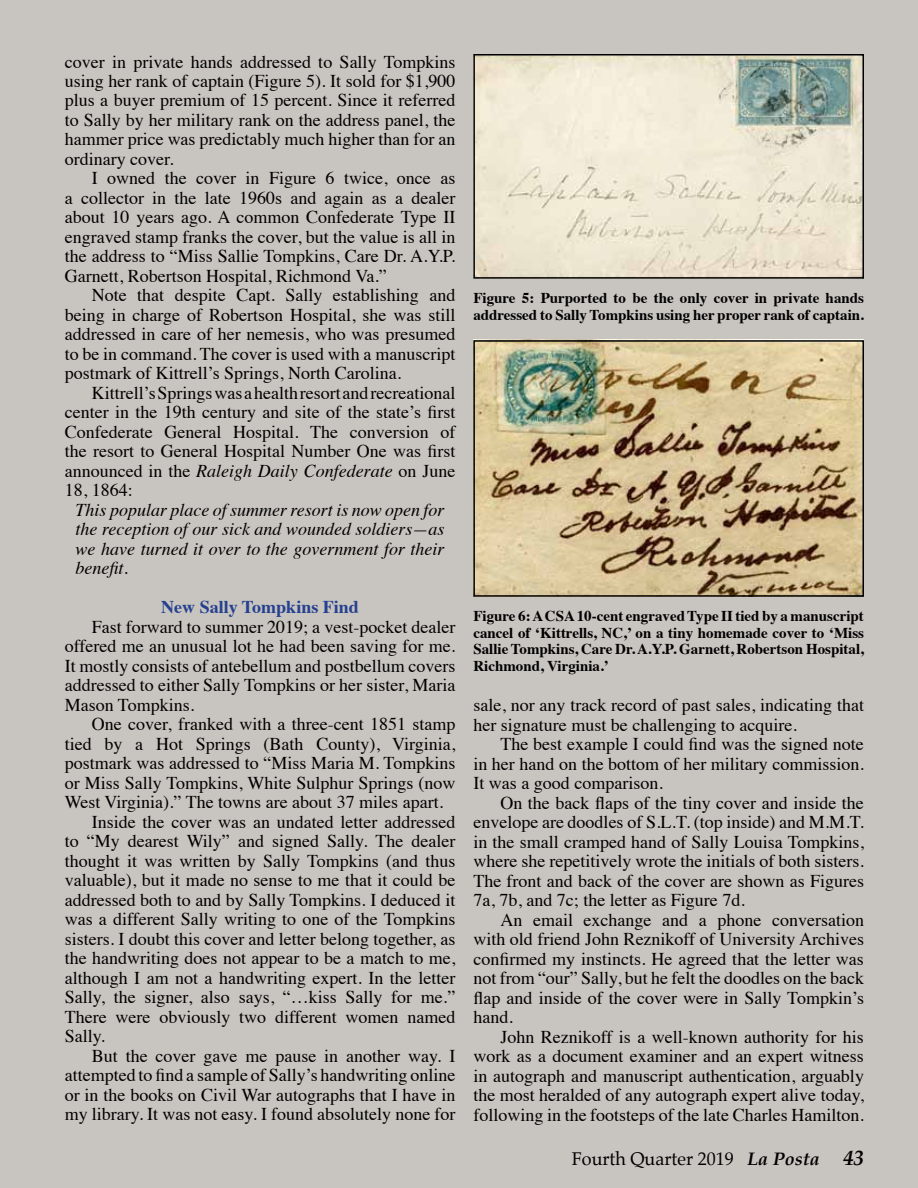
<style>
.page{position:relative;width:918px;height:1188px;background:#c8c5c0}
.page>*{position:absolute;margin:0;border:0;box-sizing:border-box;transform-origin:0 0}
.t1{font:italic 700 21px "Palatino";color:#000}
.t2{font:18px/19.5px "Times";color:#000;text-align:justify}
.t3{font:italic 18px/19.5px "Times";color:#000;text-align:justify}
.t4{font:18px "Palatino";color:#000}
.t5{font:700 18px "Times";color:#25408f}
.t6{font:italic 700 18px "Palatino";color:#000}
.t7{font:700 15px/16.5px "Times";color:#000;text-align:justify}
.s1{font-style:italic}
.s2{font-size:21px}
.s3{font-weight:700;font-style:italic}
</style>
<div class="page">
<img style="left:476px;top:57px;width:385px;height:219px">
<img style="left:476px;top:343px;width:385px;height:251px">
<div style="left:473px;top:54px;width:391px;height:225px;border:2px solid #000"></div>
<div style="left:473px;top:340px;width:391px;height:257px;border:2px solid #000"></div>
<p class="t2" style="left:65px;top:50px;width:392px">cover in private hands addressed to Sally Tompkins using her rank of captain (Figure 5). It sold for $1,900 plus a buyer premium of 15 percent. Since it referred to Sally by her military rank on the address panel, the hammer price was predictably much higher than for an ordinary cover.</p>
<p class="t2" style="left:65px;top:167px;width:392px;text-indent:27px">I owned the cover in Figure 6 twice, once as a collector in the late 1960s and again as a dealer about 10 years ago. A common Confederate Type II engraved stamp franks the cover, but the value is all in the address to “Miss Sallie Tompkins, Care Dr. A.Y.P.<br>Garnett, Robertson Hospital, Richmond Va.”</p>
<p class="t2" style="left:65px;top:284px;width:392px;text-indent:27px">Note that despite Capt. Sally establishing and being in charge of Robertson Hospital, she was still addressed in care of her nemesis, who was presumed to be in command. The cover is used with a manuscript postmark of Kittrell’s Springs, North Carolina.</p>
<p class="t2" style="left:65px;top:382px;width:392px;text-indent:27px">Kittrell’s Springs was a health resort and recreational center in the 19th century and site of the state’s first Confederate General Hospital. The conversion of the resort to General Hospital Number One was first announced in the <span class="s1">Raleigh Daily Confederate</span> on June 18, 1864:</p>
<p class="t3" style="left:76px;top:499px;width:371px">This popular place of summer resort is now open for the reception of our sick and wounded soldiers—as we have turned it over to the government for their benefit.</p>
<p class="t5" style="left:161px;top:590px;width:199px">New Sally Tompkins Find</p>
<p class="t2" style="left:65px;top:616px;width:392px;text-indent:27px">Fast forward to summer 2019; a vest-pocket dealer offered me an unusual lot he had been saving for me.<br>It mostly consists of antebellum and postbellum covers addressed to either Sally Tompkins or her sister, Maria Mason Tompkins.</p>
<p class="t2" style="left:92px;top:713px;width:365px">One cover, franked with a three-cent 1851 stamp</p>
<p class="t2" style="left:65px;top:732px;width:392px">tied by a Hot Springs (Bath County), Virginia,</p>
<p class="t2" style="left:65px;top:752px;width:392px">postmark was addressed to “Miss Maria M. Tompkins</p>
<p class="t2" style="left:65px;top:771px;width:392px">or Miss Sally Tompkins, White Sulphur Springs (now</p>
<p class="t2" style="left:65px;top:791px;width:380px">West Virginia).” The towns are about 37 miles apart.</p>
<p class="t2" style="left:92px;top:810px;width:365px">Inside the cover was an undated letter addressed</p>
<p class="t2" style="left:65px;top:830px;width:392px">to “My dearest Wily” and signed Sally. The dealer</p>
<p class="t2" style="left:65px;top:849px;width:392px">thought it was written by Sally Tompkins (and thus</p>
<p class="t2" style="left:65px;top:869px;width:392px">valuable), but it made no sense to me that it could be</p>
<p class="t2" style="left:65px;top:888px;width:392px">addressed both to and by Sally Tompkins. I deduced it</p>
<p class="t2" style="left:65px;top:908px;width:392px">was a different Sally writing to one of the Tompkins</p>
<p class="t2" style="left:65px;top:927px;width:392px">sisters. I doubt this cover and letter belong together, as</p>
<p class="t2" style="left:65px;top:947px;width:392px">the handwriting does not appear to be a match to me,</p>
<p class="t2" style="left:65px;top:966px;width:392px">although I am not a handwriting expert. In the letter</p>
<p class="t2" style="left:65px;top:986px;width:392px">Sally, the signer, also says, “…kiss Sally for me.”</p>
<p class="t2" style="left:65px;top:1005px;width:392px">There were obviously two different women named</p>
<p class="t2" style="left:65px;top:1025px;width:42px">Sally.</p>
<p class="t2" style="left:92px;top:1044px;width:365px">But the cover gave me pause in another way. I</p>
<p class="t2" style="left:65px;top:1064px;width:392px">attempted to find a sample of Sally’s handwriting online</p>
<p class="t2" style="left:65px;top:1083px;width:392px">or in the books on Civil War autographs that I have in</p>
<p class="t2" style="left:65px;top:1103px;width:392px">my library. It was not easy. I found absolutely none for</p>
<p class="t7" style="left:473px;top:288px;width:392px">Figure 5: Purported to be the only cover in private hands addressed to Sally Tompkins using her proper rank of captain.</p>
<p class="t7" style="left:473px;top:607px;width:392px">Figure 6: A CSA 10-cent engraved Type II tied by a manuscript cancel of ‘Kittrells, NC,’ on a tiny homemade cover to ‘Miss Sallie Tompkins, Care Dr. A.Y.P. Garnett, Robertson Hospital, Richmond, Virginia.’</p>
<p class="t2" style="left:473px;top:694px;width:392px">sale, nor any track record of past sales, indicating that her signature must be challenging to acquire.</p>
<p class="t2" style="left:473px;top:733px;width:392px;text-indent:27px">The best example I could find was the signed note in her hand on the bottom of her military commission.<br>It was a good comparison.</p>
<p class="t2" style="left:473px;top:791px;width:392px;text-indent:27px">On the back flaps of the tiny cover and inside the envelope are doodles of S.L.T. (top inside) and M.M.T. in the small cramped hand of Sally Louisa Tompkins, where she repetitively wrote the initials of both sisters.<br>The front and back of the cover are shown as Figures 7a, 7b, and 7c; the letter as Figure 7d.</p>
<p class="t2" style="left:473px;top:908px;width:392px;text-indent:27px">An email exchange and a phone conversation with old friend John Reznikoff of University Archives confirmed my instincts. He agreed that the letter was not from “our” Sally, but he felt the doodles on the back flap and inside of the cover were in Sally Tompkin’s hand.</p>
<p class="t2" style="left:473px;top:1025px;width:392px;text-indent:27px">John Reznikoff is a well-known authority for his work as a document examiner and an expert witness in autograph and manuscript authentication, arguably the most heralded of any autograph expert alive today, following in the footsteps of the late Charles Hamilton.</p>
<p class="t4" style="left:575px;top:1144px;width:163px">Fourth Quarter 2019</p>
<p class="t6" style="left:750px;top:1145px;width:115px">La Posta <span class="s2">43</span></p>
<p class="t1" style="left:846px;top:1141px;width:22px">43</p>
<p class="t4" style="left:572px;top:1144px;width:249px">Fourth Quarter 2019 <span class="s3">La Posta</span></p>
</div>
